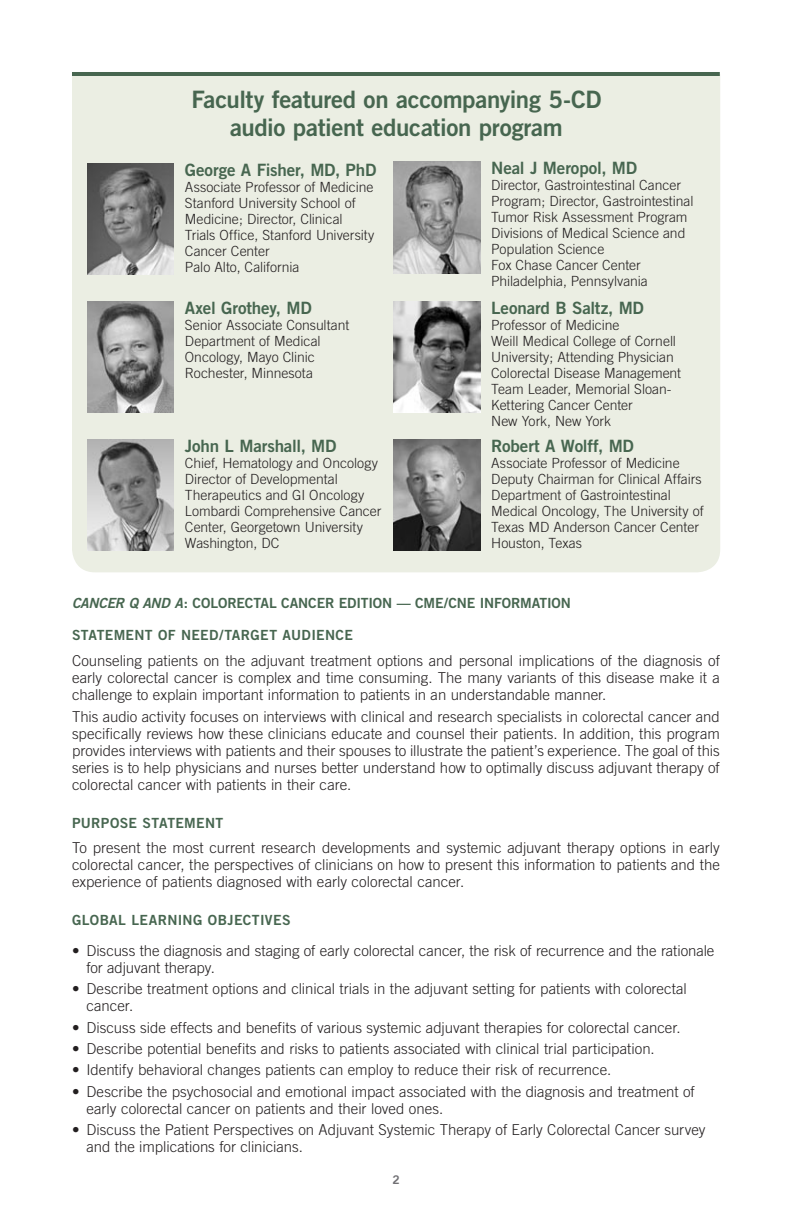
<style>
.page{position:relative;width:792px;height:1224px;background:#fff}
.page>*{position:absolute;margin:0;border:0;box-sizing:border-box;transform-origin:0 0}
.t1{font:24px/28px "Trade Gothic LT Std Bd 2";letter-spacing:-.015em;color:#476650;text-align:center}
.t2{font:17px "Trade Gothic LT Std Bd 2";letter-spacing:-.01em;color:#476650}
.t3{font:300 15px/17px "Trade Gothic LT Std";color:#231f20}
.t4{font:300 14px/16px "Trade Gothic LT Std";letter-spacing:-.005em;color:#231f20}
.t5{font:14px "Trade Gothic LT Std Bd 2";letter-spacing:.02em;color:#476650}
.t6{font:14px "Trade Gothic LT Std Bd 2";letter-spacing:-.01em;color:#476650}
.t7{font:12px "Trade Gothic LT Std Bd 2";color:#717074}
.s1{font-family:"Trade Gothic LT Std Bd 2 Obl"}
</style>
<div class="page">
<div style="left:72px;top:76px;width:648px;height:496px;background:#ebeee3"></div>
<hr style="left:72px;top:72px;width:648px;height:4px;background:#476650">
<img style="left:394px;top:440px;width:86px;height:111px">
<img style="left:394px;top:302px;width:86px;height:111px">
<img style="left:87px;top:302px;width:87px;height:111px">
<img style="left:87px;top:440px;width:87px;height:111px">
<img style="left:394px;top:162px;width:86px;height:111px">
<img style="left:87px;top:163px;width:87px;height:111px">
<h1 class="t1" style="left:191px;top:85px;width:412px">Faculty featured on accompanying 5-CD audio patient education program</h1>
<p class="t2" style="left:491px;top:158px;width:147px">Neal J Meropol, MD</p>
<p class="t4" style="left:491px;top:177px;width:204px">Director, Gastrointestinal Cancer<br>Program; Director, Gastrointestinal<br>Tumor Risk Assessment Program<br>Divisions of Medical Science and<br>Population Science<br>Fox Chase Cancer Center<br>Philadelphia, Pennsylvania</p>
<p class="t2" style="left:185px;top:159px;width:193px">George A Fisher, MD, PhD</p>
<p class="t4" style="left:185px;top:178px;width:191px">Associate Professor of Medicine<br>Stanford University School of<br>Medicine; Director, Clinical<br>Trials Office, Stanford University<br>Cancer Center<br>Palo Alto, California</p>
<p class="t2" style="left:185px;top:297px;width:128px">Axel Grothey, MD</p>
<p class="t4" style="left:185px;top:317px;width:166px">Senior Associate Consultant<br>Department of Medical<br>Oncology, Mayo Clinic<br>Rochester, Minnesota</p>
<p class="t2" style="left:185px;top:435px;width:153px">John L Marshall, MD</p>
<p class="t4" style="left:185px;top:455px;width:198px">Chief, Hematology and Oncology<br>Director of Developmental<br>Therapeutics and GI Oncology<br>Lombardi Comprehensive Cancer<br>Center, Georgetown University<br>Washington, DC</p>
<p class="t2" style="left:491px;top:298px;width:154px">Leonard B Saltz, MD</p>
<p class="t4" style="left:491px;top:317px;width:191px">Professor of Medicine<br>Weill Medical College of Cornell<br>University; Attending Physician<br>Colorectal Disease Management<br>Team Leader, Memorial Sloan-<br>Kettering Cancer Center<br>New York, New York</p>
<p class="t2" style="left:491px;top:435px;width:144px">Robert A Wolff, MD</p>
<p class="t4" style="left:491px;top:455px;width:214px">Associate Professor of Medicine<br>Deputy Chairman for Clinical Affairs<br>Department of Gastrointestinal<br>Medical Oncology, The University of<br>Texas MD Anderson Cancer Center<br>Houston, Texas</p>
<p class="t6" style="left:72px;top:595px;width:501px"><span class="s1">CANCER Q AND A</span>: COLORECTAL CANCER EDITION — CME/CNE INFORMATION</p>
<p class="t5" style="left:72px;top:626px;width:283px">STATEMENT OF NEED/TARGET AUDIENCE</p>
<p class="t3" style="left:72px;top:652px;width:649px;text-align:justify">Counseling patients on the adjuvant treatment options and personal implications of the diagnosis of early colorectal cancer is complex and time consuming. The many variants of this disease make it a challenge to explain important information to patients in an understandable manner.</p>
<p class="t3" style="left:72px;top:708px;width:649px;text-align:justify">This audio activity focuses on interviews with clinical and research specialists in colorectal cancer and specifically reviews how these clinicians educate and counsel their patients. In addition, this program provides interviews with patients and their spouses to illustrate the patient’s experience. The goal of this series is to help physicians and nurses better understand how to optimally discuss adjuvant therapy of colorectal cancer with patients in their care.</p>
<p class="t5" style="left:72px;top:814px;width:153px">PURPOSE STATEMENT</p>
<p class="t3" style="left:72px;top:839px;width:649px;text-align:justify">To present the most current research developments and systemic adjuvant therapy options in early colorectal cancer, the perspectives of clinicians on how to present this information to patients and the experience of patients diagnosed with early colorectal cancer.</p>
<p class="t5" style="left:72px;top:911px;width:220px">GLOBAL LEARNING OBJECTIVES</p>
<p class="t3" style="left:86px;top:942px;width:630px;text-indent:-14px">• Discuss the diagnosis and staging of early colorectal cancer, the risk of recurrence and the rationale for adjuvant therapy.</p>
<p class="t3" style="left:86px;top:980px;width:602px;text-indent:-14px">• Describe treatment options and clinical trials in the adjuvant setting for patients with colorectal cancer.</p>
<p class="t3" style="left:72px;top:1019px;width:610px">• Discuss side effects and benefits of various systemic adjuvant therapies for colorectal cancer.</p>
<p class="t3" style="left:72px;top:1040px;width:584px">• Describe potential benefits and risks to patients associated with clinical trial participation.</p>
<p class="t3" style="left:72px;top:1061px;width:541px">• Identify behavioral changes patients can employ to reduce their risk of recurrence.</p>
<p class="t3" style="left:86px;top:1083px;width:610px;text-indent:-14px">• Describe the psychosocial and emotional impact associated with the diagnosis and treatment of early colorectal cancer on patients and their loved ones.</p>
<p class="t3" style="left:86px;top:1121px;width:621px;text-indent:-14px">• Discuss the Patient Perspectives on Adjuvant Systemic Therapy of Early Colorectal Cancer survey and the implications for clinicians.</p>
<p class="t7" style="left:392px;top:1172px;width:9px">2</p>
</div>
